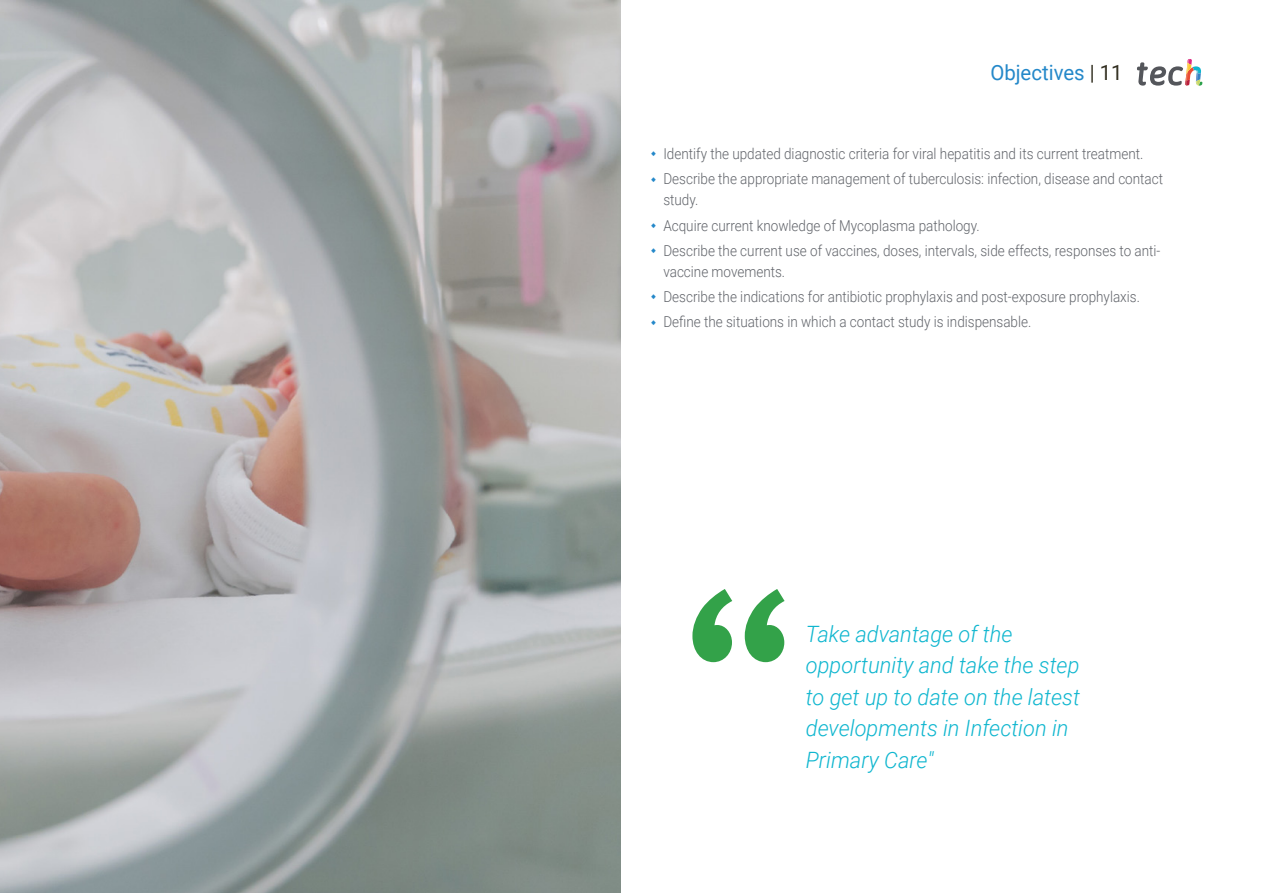
<style>
.page{position:relative;width:1263px;height:893px;background:#fff}
.page>*{position:absolute;margin:0;border:0;box-sizing:border-box;transform-origin:0 0}
.t1{font:italic 300 22.5px/31.5px "Roboto";color:#0fb6cf}
.t2{font:21px "Roboto";color:#2488c9}
.t3{font:300 15px/25.2px "Roboto";color:#61646a;scale:.9 1}
.s1{color:#312e20}
</style>
<div class="page">
<img style="left:0;top:0;width:621px;height:893px">
<svg style="left:692px;top:589px;width:92px;height:73px"></svg>
<svg style="left:1137px;top:59px;width:65px;height:27px"></svg>
<h2 class="t2" style="left:990px;top:57px;width:134px">Objectives <span class="s1">| 11</span></h2>
<p class="t3" style="left:663px;top:141px;width:557px">Identify the updated diagnostic criteria for viral hepatitis and its current treatment.<br>Describe the appropriate management of tuberculosis: infection, disease and contact</p>
<p class="t3" style="left:663px;top:187px;width:554px">study.<br>Acquire current knowledge of Mycoplasma pathology.<br>Describe the current use of vaccines, doses, intervals, side effects, responses to anti-</p>
<p class="t3" style="left:663px;top:258px;width:531px">vaccine movements.<br>Describe the indications for antibiotic prophylaxis and post-exposure prophylaxis.<br>Define the situations in which a contact study is indispensable.</p>
<h1 class="t1" style="left:806px;top:617px;width:276px">Take advantage of the opportunity and take the step to get up to date on the latest developments in Infection in<br>Primary Care"</h1>
</div>
